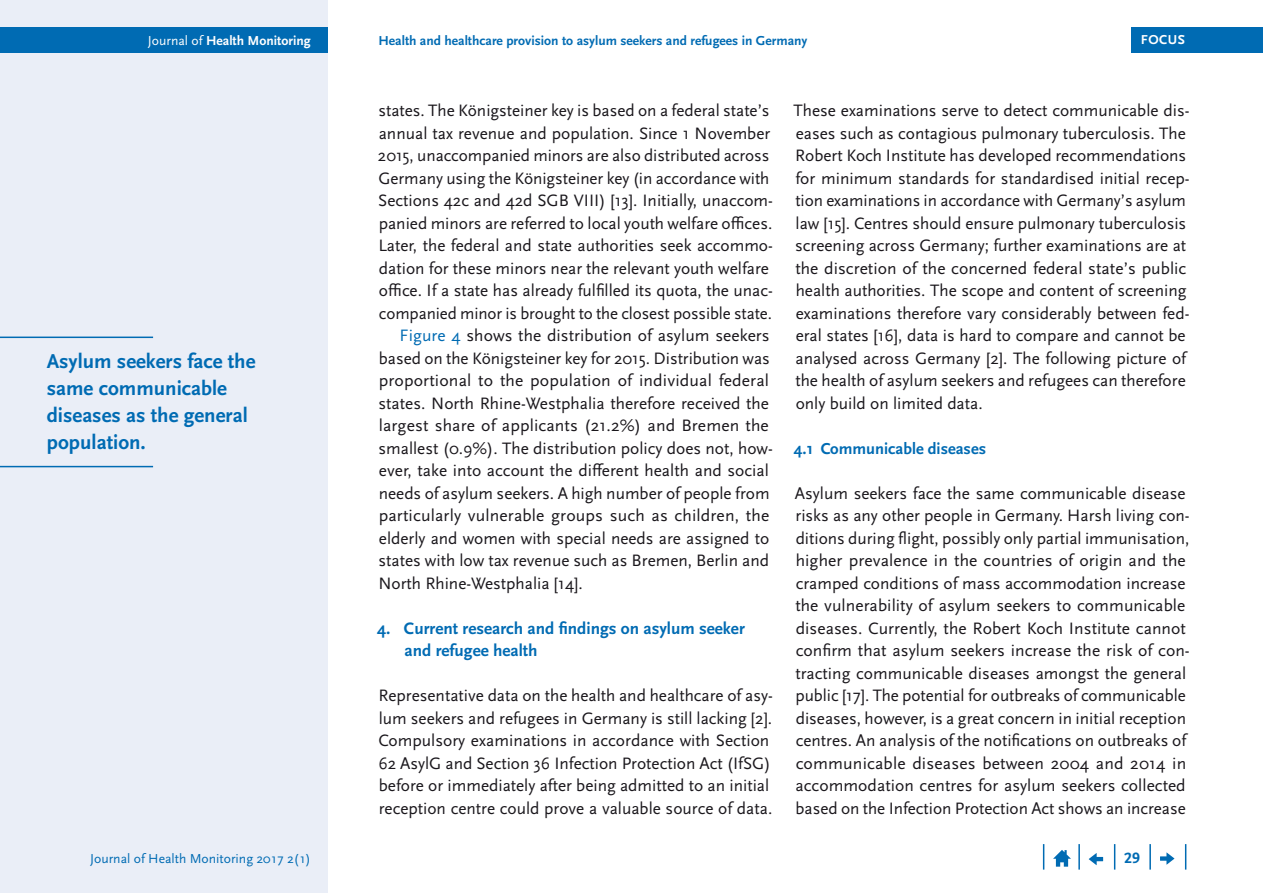
<style>
.page{position:relative;width:1263px;height:893px;background:#fff}
.page>*{position:absolute;margin:0;border:0;box-sizing:border-box;transform-origin:0 0}
.t1{font:700 21px/27px "Scala Sans Pro";color:#006bb3}
.Copy{font:17.25px/22.5px "Scala Sans Pro";color:#1a171c}
.Copy_Einzug{font:17.25px/22.5px "Scala Sans Pro";color:#1a171c;text-align:right}
.t2{font:700 17.25px/22.5px "Scala Sans Pro";color:#006bb3}
.t3{font:700 16.5px "Scala Sans Pro";color:#006bb3}
.t4{font:700 15.75px "Scala Sans Pro";color:#006bb3}
.t5{font:700 13.65px "Scala Sans Pro";color:#006bb3}
.t6{font:13.65px "Scala Sans Pro";color:#006bb3}
.t7{font:700 13.65px "Scala Sans Pro";color:#fff}
.t8{font:700 13.5px "Scala Sans Pro";letter-spacing:.04em;color:#fff}
.s1{font-weight:400}
.s2{color:#006bb3}
</style>
<div class="page">
<div style="left:1131px;top:28px;width:132px;height:25px;background:#006bb3"></div>
<div style="left:0;top:0;width:327px;height:893px;background:#eaeef7"></div>
<div style="left:0;top:28px;width:327px;height:25px;background:#006bb3"></div>
<hr style="left:0;top:337px;width:153px;height:1px;background:#006bb3">
<hr style="left:0;top:466px;width:153px;height:1px;background:#006bb3">
<svg style="left:1185px;top:844px;width:1px;height:26px"></svg>
<hr style="left:1149px;top:844px;width:2px;height:26px;background:#006bb3">
<svg style="left:1114px;top:844px;width:1px;height:26px"></svg>
<hr style="left:1078px;top:844px;width:2px;height:26px;background:#006bb3">
<svg style="left:1043px;top:844px;width:1px;height:26px"></svg>
<svg style="left:1053px;top:850px;width:18px;height:17px"></svg>
<svg style="left:1089px;top:853px;width:14px;height:12px"></svg>
<svg style="left:1160px;top:852px;width:14px;height:13px"></svg>
<p class="t7" style="left:148px;top:33px;width:164px"><span class="s1">Journal of</span> Health Monitoring</p>
<p class="t5" style="left:378px;top:33px;width:430px">Health and healthcare provision to asylum seekers and refugees in Germany</p>
<p class="t8" style="left:1141px;top:32px;width:46px">FOCUS</p>
<p class="t1" style="left:47px;top:348px;width:210px">Asylum seekers face the same communicable diseases as the general population.</p>
<p class="t6" style="left:90px;top:850px;width:222px">Journal of Health Monitoring 2017 2(1)</p>
<p class="Copy" style="left:378px;top:99px;width:396px">states. The Königsteiner key is based on a federal state’s annual tax revenue and population. Since 1 November 2015, unaccompanied minors are also distributed across Germany using the Königsteiner key (in accordance with Sections 42c and 42d SGB VIII) [13]. Initially, unaccom&shy;panied minors are referred to local youth welfare offices.<br>Later, the federal and state authorities seek accommo&shy;dation for these minors near the relevant youth welfare office. If a state has already fulfilled its quota, the unac&shy;companied minor is brought to the closest possible state.</p>
<p class="Copy_Einzug" style="left:379px;top:324px;width:392px"><span class="s2">Figure 4</span> shows the distribution of asylum seekers based on the Königsteiner key for 2015. Distribution was</p>
<p class="Copy_Einzug" style="left:378px;top:369px;width:396px;text-align:left">proportional to the population of individual federal states. North Rhine-Westphalia therefore received the largest share of applicants (21.2%) and Bremen the smallest (0.9%). The distribution policy does not, how&shy;ever, take into account the different health and social needs of asylum seekers. A high number of people from particularly vulnerable groups such as children, the elderly and women with special needs are assigned to states with low tax revenue such as Bremen, Berlin and North Rhine-Westphalia [14].</p>
<h1 class="t2" style="left:405px;top:617px;width:342px;text-indent:-27px">4. Current research and findings on asylum seeker and refugee health</h1>
<p class="Copy" style="left:378px;top:684px;width:396px">Representative data on the health and healthcare of asy&shy;lum seekers and refugees in Germany is still lacking [2].<br>Compulsory examinations in accordance with Section 62 AsylG and Section 36 Infection Protection Act (IfSG) before or immediately after being admitted to an initial reception centre could prove a valuable source of data.</p>
<p class="Copy" style="left:793px;top:99px;width:398px">These examinations serve to detect communicable dis&shy;eases such as contagious pulmonary tuberculosis. The Robert Koch Institute has developed recommendations for minimum standards for standardised initial recep&shy;tion examinations in accordance with Germany’s asylum law [15]. Centres should ensure pulmonary tuberculosis screening across Germany; further examinations are at the discretion of the concerned federal state’s public health authorities. The scope and content of screening examinations therefore vary considerably between fed&shy;eral states [16], data is hard to compare and cannot be analysed across Germany [2]. The following picture of the health of asylum seekers and refugees can therefore only build on limited data.</p>
<h2 class="t3" style="left:794px;top:438px;width:194px">4.1 Communicable diseases</h2>
<p class="Copy" style="left:795px;top:482px;width:396px">Asylum seekers face the same communicable disease risks as any other people in Germany. Harsh living con&shy;ditions during flight, possibly only partial immunisation, higher prevalence in the countries of origin and the cramped conditions of mass accommodation increase the vulnerability of asylum seekers to communicable diseases. Currently, the Robert Koch Institute cannot confirm that asylum seekers increase the risk of con&shy;tracting communicable diseases amongst the general public [17]. The potential for outbreaks of communicable diseases, however, is a great concern in initial reception centres. An analysis of the notifications on outbreaks of communicable diseases between 2004 and 2014 in accommodation centres for asylum seekers collected based on the Infection Protection Act shows an increase</p>
<p class="t4" style="left:1124px;top:849px;width:17px">29</p>
</div>
